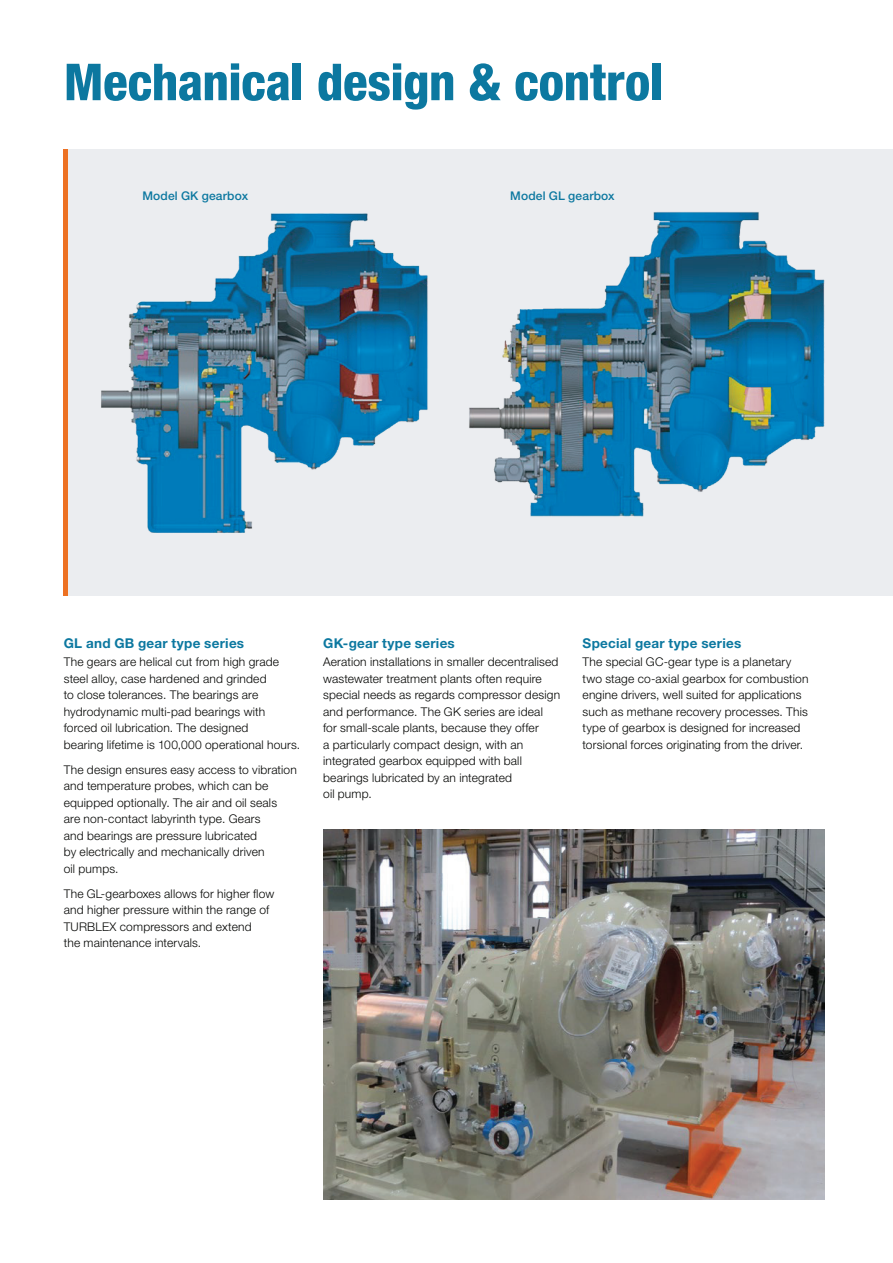
<style>
.page{position:relative;width:893px;height:1263px;background:#fff}
.page>*{position:absolute;margin:0;border:0;box-sizing:border-box;transform-origin:0 0}
.t1{font:800 condensed 51px "Helvetica Neue LT Pro";letter-spacing:-.01em;color:#0c78a0}
.t2{font:700 13.5px "Helvetica Neue LT Pro";letter-spacing:.02em;color:#0c78a0}
.t3{font:300 12px/16.5px "Helvetica Neue LT Pro";letter-spacing:.015em;color:#040503}
.t4{font:500 12px "Helvetica Neue LT Pro";letter-spacing:.015em;color:#0c78a0}
</style>
<div class="page">
<div style="left:64px;top:149px;width:829px;height:446px;background:#ebedf0"></div>
<hr style="left:64px;top:149px;width:4px;height:446px;background:#ed7123">
<img style="left:101px;top:213px;width:293px;height:320px">
<img style="left:394px;top:212px;width:431px;height:305px">
<img style="left:323px;top:829px;width:502px;height:370px">
<h1 class="t1" style="left:64px;top:51px;width:601px">Mechanical design &amp; control</h1>
<p class="t4" style="left:142px;top:188px;width:107px">Model GK gearbox</p>
<p class="t4" style="left:510px;top:188px;width:106px">Model GL gearbox</p>
<p class="t2" style="left:64px;top:634px;width:182px">GL and GB gear type series</p>
<p class="t3" style="left:64px;top:653px;width:238px">The gears are helical cut from high grade steel alloy, case hardened and grinded<br>to close tolerances. The bearings are hydrodynamic multi-pad bearings with forced oil lubrication. The designed<br>bearing lifetime is 100,000 operational hours.</p>
<p class="t3" style="left:64px;top:761px;width:235px">The design ensures easy access to vibration and temperature probes, which can be equipped optionally. The air and oil seals<br>are non-contact labyrinth type. Gears<br>and bearings are pressure lubricated<br>by electrically and mechanically driven<br>oil pumps.</p>
<p class="t3" style="left:64px;top:885px;width:212px">The GL-gearboxes allows for higher flow and higher pressure within the range of TURBLEX compressors and extend<br>the maintenance intervals.</p>
<p class="t2" style="left:323px;top:634px;width:133px">GK-gear type series</p>
<p class="t3" style="left:323px;top:653px;width:238px">Aeration installations in smaller decentralised wastewater treatment plants often require special needs as regards compressor design and performance. The GK series are ideal<br>for small-scale plants, because they offer<br>a particularly compact design, with an integrated gearbox equipped with ball bearings lubricated by an integrated<br>oil pump.</p>
<p class="t2" style="left:583px;top:634px;width:160px">Special gear type series</p>
<p class="t3" style="left:583px;top:653px;width:227px">The special GC-gear type is a planetary two stage co-axial gearbox for combustion engine drivers, well suited for applications such as methane recovery processes. This type of gearbox is designed for increased torsional forces originating from the driver.</p>
</div>
